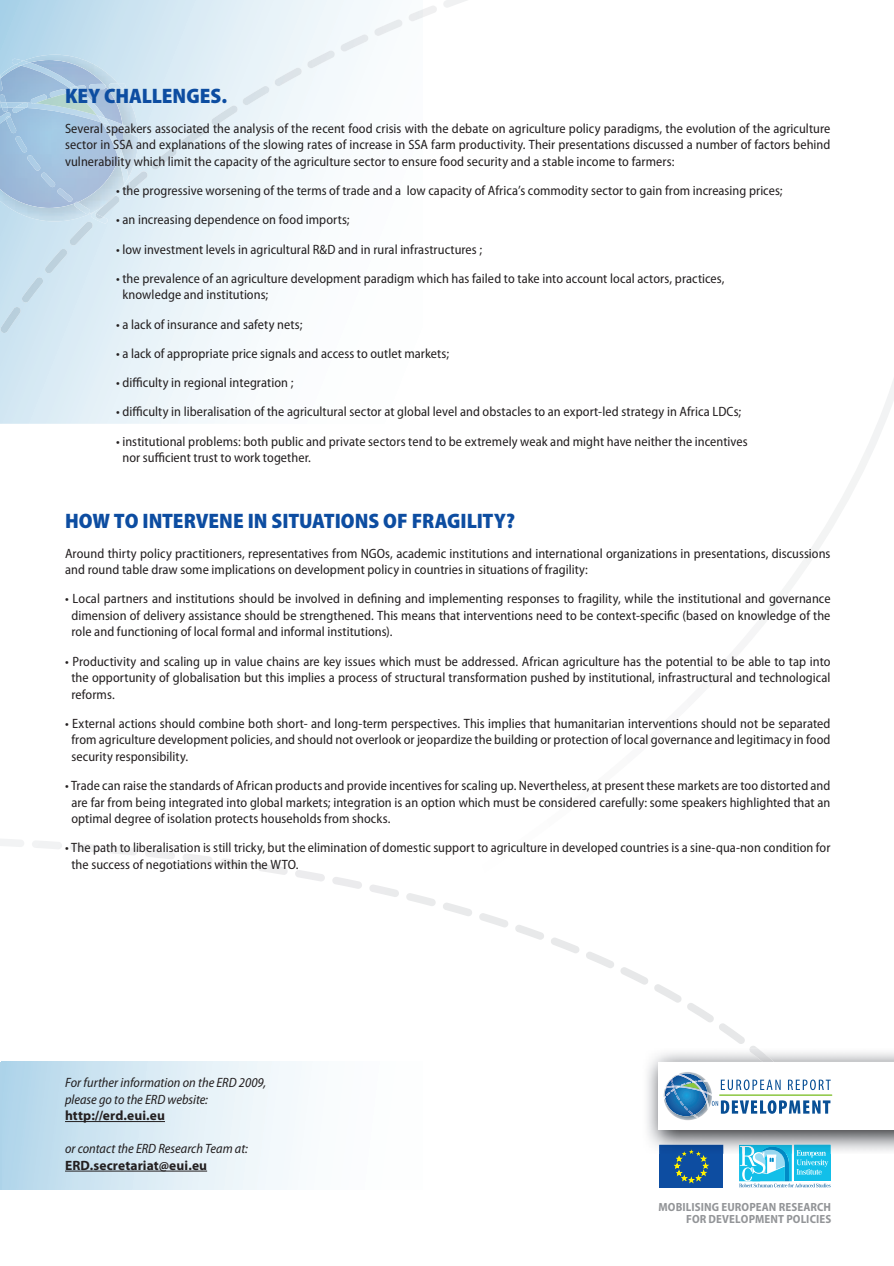
<style>
.page{position:relative;width:894px;height:1266px;background:#fff}
.page>*{position:absolute;margin:0;border:0;box-sizing:border-box;transform-origin:0 0}
.t1{font:900 semi-condensed 21px "Myriad Pro";color:#0d4da1}
.t2{font:semi-condensed 13.5px/16.5px "Myriad Pro";letter-spacing:.005em;color:#231f20;text-align:justify}
.t3{font:italic semi-condensed 13.5px/16.5px "Myriad Pro";color:#231f20}
.t4{font:700 13.5px "Myriad Pro";letter-spacing:.01em;color:#231f20}
.t5{font:700 semi-condensed 11.85px/12px "Myriad Pro";letter-spacing:.01em;color:#939598;text-align:right}
</style>
<div class="page">
<svg style="left:0;top:0;width:381px;height:424px"></svg>
<img style="left:120px;top:137px;width:18px;height:84px">
<img style="left:24px;top:55px;width:114px;height:69px">
<img style="left:0;top:60px;width:123px;height:148px">
<svg style="left:12px;top:59px;width:12px;height:5px"></svg>
<img style="left:16px;top:61px;width:14px;height:5px">
<img style="left:21px;top:63px;width:55px;height:10px">
<img style="left:119px;top:150px;width:10px;height:34px">
<img style="left:102px;top:125px;width:19px;height:34px">
<svg style="left:138px;top:131px;width:13px;height:13px"></svg>
<img style="left:123px;top:124px;width:15px;height:13px">
<img style="left:105px;top:125px;width:18px;height:5px">
<img style="left:57px;top:188px;width:16px;height:8px">
<img style="left:41px;top:173px;width:14px;height:14px">
<img style="left:27px;top:155px;width:14px;height:16px">
<img style="left:15px;top:136px;width:12px;height:16px">
<img style="left:6px;top:125px;width:11px;height:8px">
<svg style="left:0;top:73px;width:125px;height:52px;background:#abc8de"></svg>
<svg style="left:164px;top:858px;width:593px;height:190px"></svg>
<img style="left:0;top:196px;width:120px;height:180px">
<svg style="left:104px;top:196px;width:11px;height:9px"></svg>
<svg style="left:91px;top:213px;width:17px;height:10px"></svg>
<img style="left:123px;top:171px;width:25px;height:22px">
<svg style="left:124px;top:177px;width:7px;height:23px"></svg>
<img style="left:151px;top:19px;width:252px;height:150px">
<svg style="left:423px;top:6px;width:14px;height:11px"></svg>
<img style="left:408px;top:9px;width:15px;height:12px">
<svg style="left:444px;top:0;width:23px;height:8px"></svg>
<svg style="left:455px;top:379px;width:439px;height:509px"></svg>
<div style="left:659px;top:1144px;width:64px;height:43px;background:#0d4da1"></div>
<div style="left:1px;top:1061px;width:421px;height:128px;background:linear-gradient(to right,#b9d9eb,#fff)"></div>
<hr style="left:65px;top:1121px;width:100px;height:1px;background:#231f20">
<hr style="left:65px;top:1170px;width:142px;height:1px;background:#231f20">
<img style="left:647px;top:1052px;width:247px;height:101px">
<img style="left:749px;top:1048px;width:25px;height:13px">
<svg style="left:739px;top:1144px;width:91px;height:43px;background:#5fcce9"></svg>
<img style="left:740px;top:1146px;width:14px;height:7px">
<img style="left:659px;top:1144px;width:64px;height:9px">
<svg style="left:675px;top:1149px;width:33px;height:33px"></svg>
<div style="left:658px;top:1061px;width:236px;height:68px;background:#fff"></div>
<img style="left:682px;top:1072px;width:12px;height:1px">
<hr style="left:719px;top:1094px;width:113px;height:1px;background:#8bc640">
<svg style="left:663px;top:1073px;width:168px;height:47px"></svg>
<hr style="left:0;top:1061px;width:1px;height:128px;background:#add3e9">
<h1 class="t1" style="left:65px;top:89px;width:164px">KEY CHALLENGES.</h1>
<p class="t2" style="left:65px;top:121px;width:767px">Several speakers associated the analysis of the recent food crisis with the debate on agriculture policy paradigms, the evolution of the agriculture sector in SSA and explanations of the slowing rates of increase in SSA farm productivity. Their presentations discussed a number of factors behind vulnerability which limit the capacity of the agriculture sector to ensure food security and a stable income to farmers:</p>
<p class="t2" style="left:116px;top:183px;width:668px">• the progressive worsening of the terms of trade and a low capacity of Africa’s commodity sector to gain from increasing prices;</p>
<p class="t2" style="left:116px;top:213px;width:235px">• an increasing dependence on food imports;</p>
<p class="t2" style="left:116px;top:242px;width:368px">• low investment levels in agricultural R&amp;D and in rural infrastructures ;</p>
<p class="t2" style="left:122px;top:271px;width:604px;text-indent:-6px">• the prevalence of an agriculture development paradigm which has failed to take into account local actors, practices, knowledge and institutions;</p>
<p class="t2" style="left:116px;top:317px;width:188px">• a lack of insurance and safety nets;</p>
<p class="t2" style="left:116px;top:346px;width:335px">• a lack of appropriate price signals and access to outlet markets;</p>
<p class="t2" style="left:116px;top:375px;width:179px">• difficulty in regional integration ;</p>
<p class="t2" style="left:116px;top:405px;width:627px">• difficulty in liberalisation of the agricultural sector at global level and obstacles to an export-led strategy in Africa LDCs;</p>
<p class="t2" style="left:122px;top:434px;width:627px;text-indent:-6px">• institutional problems: both public and private sectors tend to be extremely weak and might have neither the incentives nor sufficient trust to work together.</p>
<h1 class="t1" style="left:65px;top:513px;width:451px">HOW TO INTERVENE IN SITUATIONS OF FRAGILITY?</h1>
<p class="t2" style="left:65px;top:546px;width:767px">Around thirty policy practitioners, representatives from NGOs, academic institutions and international organizations in presentations, discussions and round table draw some implications on development policy in countries in situations of fragility:</p>
<p class="t2" style="left:71px;top:591px;width:760px;text-indent:-6px">• Local partners and institutions should be involved in defining and implementing responses to fragility, while the institutional and governance dimension of delivery assistance should be strengthened. This means that interventions need to be context-specific (based on knowledge of the role and functioning of local formal and informal institutions).</p>
<p class="t2" style="left:71px;top:654px;width:761px;text-indent:-6px">• Productivity and scaling up in value chains are key issues which must be addressed. African agriculture has the potential to be able to tap into the opportunity of globalisation but this implies a process of structural transformation pushed by institutional, infrastructural and technological reforms.</p>
<p class="t2" style="left:71px;top:716px;width:761px;text-indent:-6px">• External actions should combine both short- and long-term perspectives. This implies that humanitarian interventions should not be separated from agriculture development policies, and should not overlook or jeopardize the building or protection of local governance and legitimacy in food security responsibility.</p>
<p class="t2" style="left:71px;top:778px;width:760px;text-indent:-6px">• Trade can raise the standards of African products and provide incentives for scaling up. Nevertheless, at present these markets are too distorted and are far from being integrated into global markets; integration is an option which must be considered carefully: some speakers highlighted that an optimal degree of isolation protects households from shocks.</p>
<p class="t2" style="left:71px;top:840px;width:761px;text-indent:-6px">• The path to liberalisation is still tricky, but the elimination of domestic support to agriculture in developed countries is a sine-qua-non condition for the success of negotiations within the WTO.</p>
<p class="t3" style="left:65px;top:1075px;width:203px">For further information on the ERD 2009, please go to the ERD website:</p>
<p class="t4" style="left:65px;top:1110px;width:101px">http://erd.eui.eu</p>
<p class="t3" style="left:65px;top:1141px;width:185px">or contact the ERD Research Team at:</p>
<p class="t4" style="left:65px;top:1159px;width:144px">ERD.secretariat@eui.eu</p>
<p class="t5" style="left:658px;top:1202px;width:174px">MOBILISING EUROPEAN RESEARCH<br>FOR DEVELOPMENT POLICIES</p>
</div>
